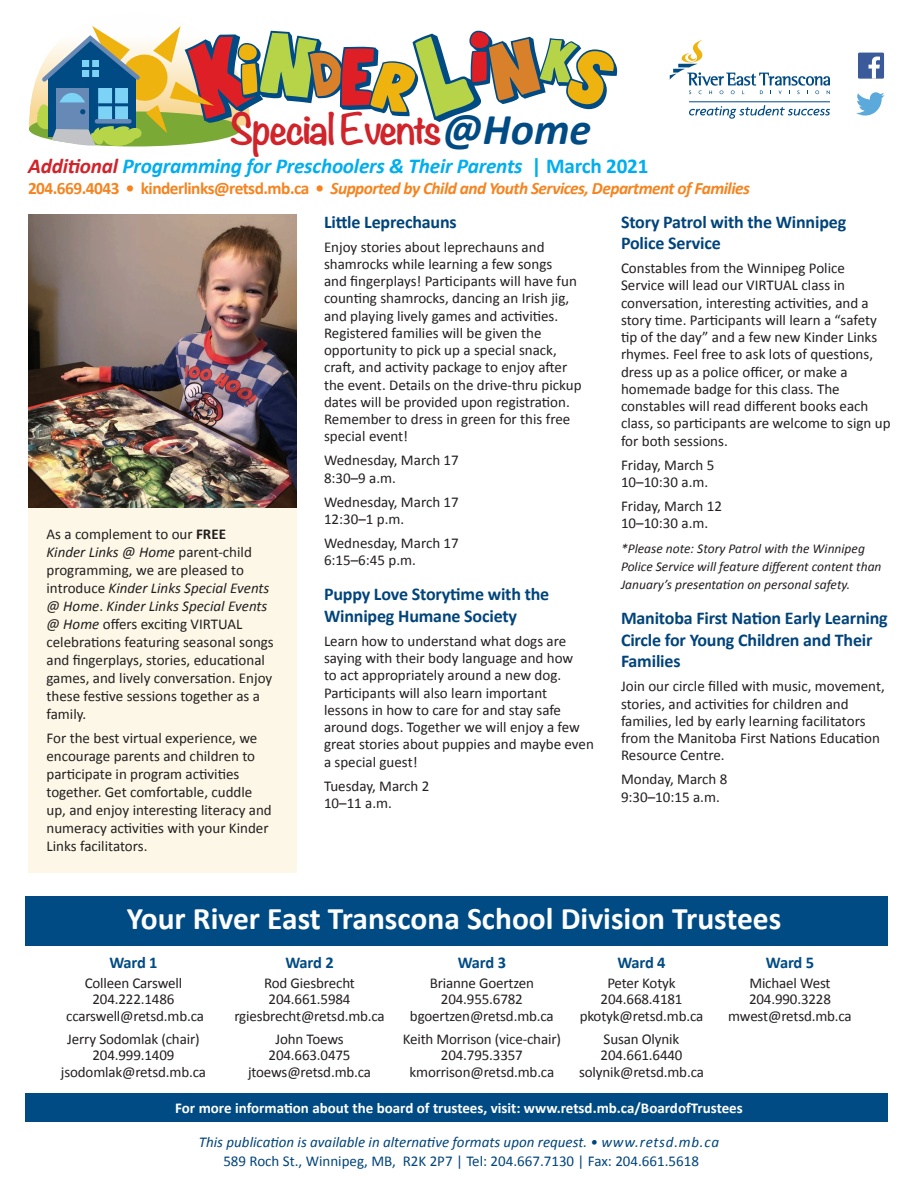
<style>
.page{position:relative;width:918px;height:1188px;background:#fff}
.page>*{position:absolute;margin:0;border:0;box-sizing:border-box;transform-origin:0 0}
.t1{font:italic 700 44.1px "Calibri";color:#004b84}
.t2{font:700 37.65px "Noteworthy";letter-spacing:-.04em;color:#d1232a}
.t3{font:700 31.5px "Calibri";color:#fff}
.t4{font:italic 700 21.3px "Calibri";letter-spacing:-.01em;color:#00aeef}
.t5{font:700 18px/21.6px "Calibri";letter-spacing:-.01em;color:#00447b}
.t6{font:italic 700 17.4px "Calibri";letter-spacing:-.03em;color:#f58420}
.t7{font:700 16.5px "Calibri";letter-spacing:-.02em;color:#004b84}
.bod{font:15px/17.2px "Calibri";color:#231f20}
.t8{font:700 15px "Calibri";color:#fff}
.Bod{font:italic 15px "Calibri";color:#00447b}
.t9{font:15px "Calibri";color:#00447b}
.bod-2{font:italic 13.5px/18px "Calibri";color:#231f20}
.s1{color:#d1232a}
.s2{font-style:normal}
.s3{font-style:normal;font-size:21.15px}
.s4{font-weight:700}
.s5{font-style:italic}
</style>
<div class="page">
<svg style="left:670px;top:40px;width:160px;height:54px"></svg>
<svg style="left:689px;top:105px;width:141px;height:14px"></svg>
<hr style="left:689px;top:101px;width:141px;height:1px;background:#004b84">
<div style="left:858px;top:53px;width:26px;height:26px;background:#3b5a9a"></div>
<svg style="left:869px;top:57px;width:11px;height:22px"></svg>
<svg style="left:856px;top:92px;width:29px;height:24px"></svg>
<svg style="left:29px;top:26px;width:588px;height:121px"></svg>
<div style="left:28px;top:506px;width:269px;height:367px;background:#fdf7e7"></div>
<div style="left:26px;top:897px;width:862px;height:49px;background:#004b84"></div>
<div style="left:26px;top:1093px;width:862px;height:29px;background:#004b84"></div>
<img style="left:28px;top:214px;width:268px;height:294px">
<h2 class="t2" style="left:230px;top:96px;width:214px">Special Events</h2>
<h1 class="t1" style="left:443px;top:102px;width:150px">@Home</h1>
<h3 class="t4" style="left:28px;top:153px;width:622px"><span class="s1">Additional</span> Programming for Preschoolers &amp; Their Parents <span class="s2">| March</span> <span class="s3">2021</span></h3>
<p class="t6" style="left:28px;top:177px;width:723px"><span class="s2">204.669.4043 • kinderlinks@retsd.mb.ca •</span> Supported by Child and Youth Services, Department of Families</p>
<p class="bod" style="left:46px;top:524px;width:229px;line-height:18px">As a complement to our <span class="s4">FREE<br></span><span class="s5">Kinder Links @ Home</span> parent-child programming, we are pleased to introduce <span class="s5">Kinder Links Special Events @ Home</span>. <span class="s5">Kinder Links Special Events @ Home</span> offers exciting VIRTUAL celebrations featuring seasonal songs and fingerplays, stories, educational games, and lively conversation. Enjoy these festive sessions together as a family.</p>
<p class="bod" style="left:46px;top:729px;width:227px;line-height:18px">For the best virtual experience, we encourage parents and children to participate in program activities together. Get comfortable, cuddle up, and enjoy interesting literacy and numeracy activities with your Kinder Links facilitators.</p>
<p class="t5" style="left:324px;top:210px;width:134px">Little Leprechauns</p>
<p class="bod" style="left:324px;top:237px;width:259px">Enjoy stories about leprechauns and shamrocks while learning a few songs<br>and fingerplays! Participants will have fun counting shamrocks, dancing an Irish jig, and playing lively games and activities.<br>Registered families will be given the opportunity to pick up a special snack, craft, and activity package to enjoy after the event. Details on the drive-thru pickup dates will be provided upon registration.<br>Remember to dress in green for this free special event!</p>
<p class="bod" style="left:324px;top:451px;width:136px">Wednesday, March 17<br>8:30–9 a.m.</p>
<p class="bod" style="left:324px;top:492px;width:136px">Wednesday, March 17<br>12:30–1 p.m.</p>
<p class="bod" style="left:324px;top:534px;width:136px">Wednesday, March 17<br>6:15–6:45 p.m.</p>
<p class="t5" style="left:324px;top:583px;width:227px">Puppy Love Storytime with the<br>Winnipeg Humane Society</p>
<p class="bod" style="left:324px;top:632px;width:271px">Learn how to understand what dogs are saying with their body language and how<br>to act appropriately around a new dog.<br>Participants will also learn important lessons in how to care for and stay safe around dogs. Together we will enjoy a few great stories about puppies and maybe even a special guest!</p>
<p class="bod" style="left:324px;top:776px;width:107px">Tuesday, March 2<br>10–11 a.m.</p>
<p class="t5" style="left:621px;top:210px;width:227px">Story Patrol with the Winnipeg<br>Police Service</p>
<p class="bod" style="left:621px;top:259px;width:271px">Constables from the Winnipeg Police Service will lead our VIRTUAL class in conversation, interesting activities, and a story time. Participants will learn a “safety tip of the day” and a few new Kinder Links rhymes. Feel free to ask lots of questions, dress up as a police officer, or make a homemade badge for this class. The constables will read different books each class, so participants are welcome to sign up for both sessions.</p>
<p class="bod" style="left:621px;top:455px;width:95px">Friday, March 5<br>10–10:30 a.m.</p>
<p class="bod" style="left:621px;top:497px;width:103px">Friday, March 12<br>10–10:30 a.m.</p>
<p class="bod-2" style="left:621px;top:539px;width:262px">*Please note: Story Patrol with the Winnipeg<br>Police Service will feature different content than<br>January’s presentation on personal safety.</p>
<p class="t5" style="left:621px;top:606px;width:268px">Manitoba First Nation Early Learning<br>Circle for Young Children and Their<br>Families</p>
<p class="bod" style="left:621px;top:677px;width:265px">Join our circle filled with music, movement, stories, and activities for children and families, led by early learning facilitators from the Manitoba First Nations Education Resource Centre.</p>
<p class="bod" style="left:621px;top:770px;width:108px">Monday, March 8<br>9:30–10:15 a.m.</p>
<p class="t3" style="left:127px;top:899px;width:656px">Your River East Transcona School Division Trustees</p>
<p class="t7" style="left:109px;top:952px;width:50px">Ward 1</p>
<p class="bod" style="left:66px;top:974px;width:139px;line-height:16.5px;text-align:center">Colleen Carswell<br>204.222.1486 ccarswell@retsd.mb.ca</p>
<p class="bod" style="left:61px;top:1030px;width:146px;line-height:16.5px;text-align:center">Jerry Sodomlak (chair)<br>204.999.1409 jsodomlak@retsd.mb.ca</p>
<p class="t7" style="left:285px;top:952px;width:50px">Ward 2</p>
<p class="bod" style="left:234px;top:974px;width:152px;line-height:16.5px;text-align:center">Rod Giesbrecht<br>204.661.5984 rgiesbrecht@retsd.mb.ca</p>
<p class="bod" style="left:248px;top:1030px;width:125px;line-height:16.5px;text-align:center">John Toews<br>204.663.0475 jtoews@retsd.mb.ca</p>
<p class="t7" style="left:458px;top:952px;width:50px">Ward 3</p>
<p class="bod" style="left:410px;top:974px;width:145px;line-height:16.5px;text-align:center">Brianne Goertzen<br>204.955.6782 bgoertzen@retsd.mb.ca</p>
<p class="bod" style="left:403px;top:1030px;width:160px;line-height:16.5px;text-align:center">Keith Morrison (vice-chair)<br>204.795.3357 kmorrison@retsd.mb.ca</p>
<p class="t7" style="left:617px;top:952px;width:50px">Ward 4</p>
<p class="bod" style="left:580px;top:974px;width:125px;line-height:16.5px;text-align:center">Peter Kotyk<br>204.668.4181 pkotyk@retsd.mb.ca</p>
<p class="bod" style="left:579px;top:1030px;width:126px;line-height:16.5px;text-align:center">Susan Olynik<br>204.661.6440 solynik@retsd.mb.ca</p>
<p class="t7" style="left:766px;top:952px;width:50px">Ward 5</p>
<p class="bod" style="left:728px;top:974px;width:125px;line-height:16.5px;text-align:center">Michael West<br>204.990.3228 mwest@retsd.mb.ca</p>
<p class="t8" style="left:175px;top:1098px;width:569px">For more information about the board of trustees, visit: www.retsd.mb.ca/BoardofTrustees</p>
<p class="Bod" style="left:199px;top:1132px;width:522px">This publication is available in alternative formats upon request. • www.retsd.mb.ca</p>
<p class="t9" style="left:223px;top:1152px;width:477px">589 Roch St., Winnipeg, MB, R2K 2P7 | Tel: 204.667.7130 | Fax: 204.661.5618</p>
</div>
